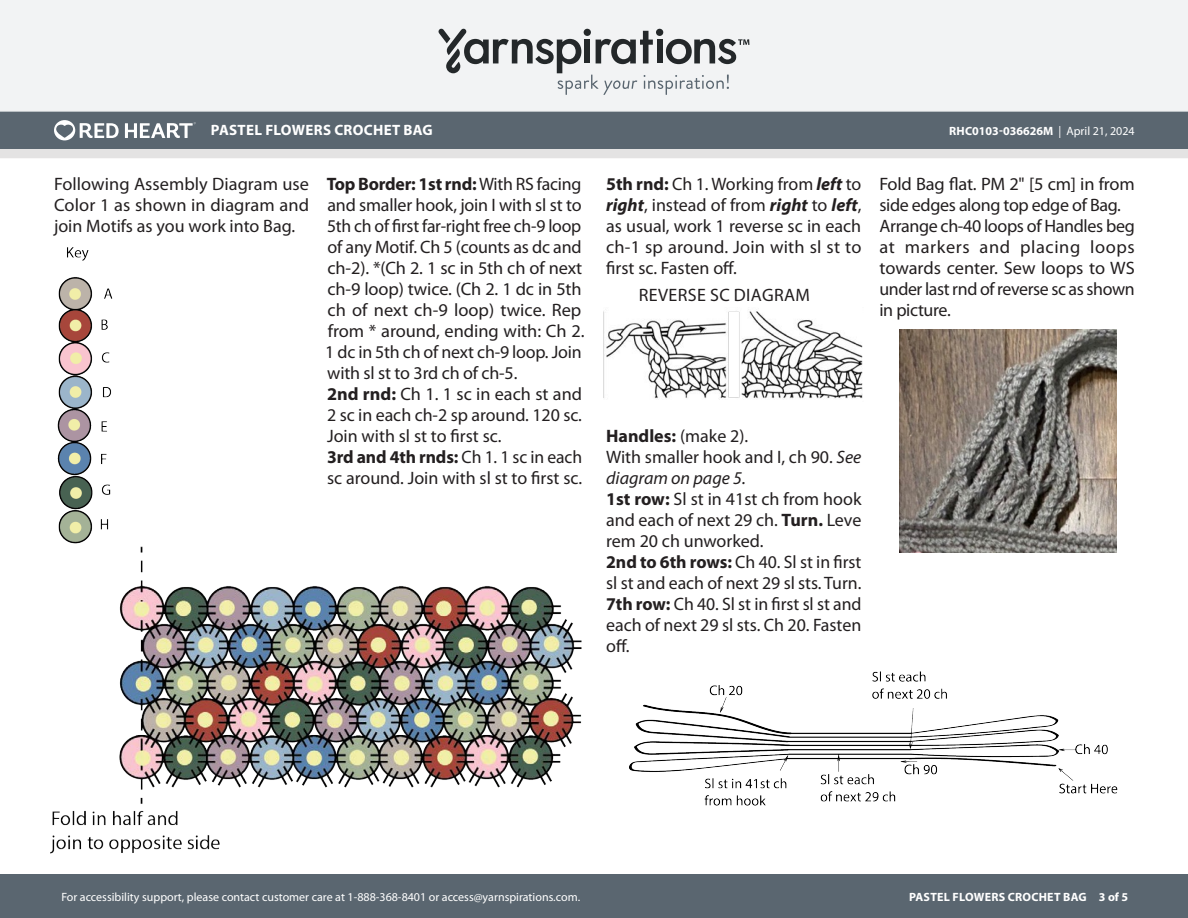
<style>
.page{position:relative;width:1188px;height:918px;background:#fff}
.page>*{position:absolute;margin:0;border:0;box-sizing:border-box;transform-origin:0 0}
.Body_-__Auto_Style_with_Keep_lines_toget{font:18px/21px "Myriad Pro";color:#231f20;text-align:justify}
.Body_-_NO_Automatic_styling{font:18px/21px "Myriad Pro";letter-spacing:-.01em;color:#231f20}
.Body_-__Auto_Style_with_Keep_lines_toget-2{font:18px/21px "Myriad Pro";letter-spacing:-.02em;color:#231f20}
.Body_-__Auto_Style_with_Keep_lines_toget-3{font:700 18px "Myriad Pro";color:#231f20}
.Diagram___Schematic_Headers{font:18px "Myriad Pro";letter-spacing:.02em;color:#231f20}
.t1{font:700 15px "Myriad Pro";letter-spacing:.02em;color:#fff}
.t2{font:12px "Myriad Pro";color:#fff}
.t3{font:700 12px "Myriad Pro";letter-spacing:.015em;color:#fff}
.s1{font-weight:400}
.s2{font-weight:700}
.s3{font-weight:700;font-style:italic}
.s4{font-style:italic}
</style>
<div class="page">
<div style="left:0;top:875px;width:1188px;height:43px;background:#5a6670"></div>
<div style="left:0;top:149px;width:1188px;height:9px;background:#e4e3e3"></div>
<div style="left:0;top:111px;width:1188px;height:38px;background:#5a6670"></div>
<div style="left:0;top:0;width:1188px;height:112px;background:#f2f3f4"></div>
<svg style="left:438px;top:29px;width:311px;height:66px"></svg>
<svg style="left:54px;top:120px;width:65px;height:20px"></svg>
<svg style="left:125px;top:122px;width:71px;height:16px"></svg>
<img style="left:604px;top:311px;width:259px;height:89px">
<img style="left:630px;top:671px;width:487px;height:135px">
<img style="left:900px;top:329px;width:216px;height:224px">
<img style="left:57px;top:247px;width:56px;height:289px">
<img style="left:51px;top:536px;width:531px;height:318px">
<p class="t1" style="left:211px;top:120px;width:223px">PASTEL FLOWERS CROCHET BAG</p>
<p class="t3" style="left:949px;top:123px;width:187px">RHC0103-036626M <span class="s1">| April 21, 2024</span></p>
<p class="Body_-__Auto_Style_with_Keep_lines_toget" style="left:54px;top:174px;width:257px">Following Assembly Diagram use Color 1 as shown in diagram and join Motifs as you work into Bag.</p>
<p class="Body_-_NO_Automatic_styling" style="left:325px;top:174px;width:261px"><span class="s2">Top Border: 1st rnd:</span> With RS facing and smaller hook, join I with sl st to 5th ch of first far-right free ch-9 loop of any Motif. Ch 5 (counts as dc and ch-2). *(Ch 2. 1 sc in 5th ch of next ch-9 loop) twice. (Ch 2. 1 dc in 5th ch of next ch-9 loop) twice. Rep from * around, ending with: Ch 2.<br>1 dc in 5th ch of next ch-9 loop. Join with sl st to 3rd ch of ch-5.</p>
<p class="Body_-__Auto_Style_with_Keep_lines_toget" style="left:327px;top:384px;width:257px"><span class="s2">2nd rnd:</span> Ch 1. 1 sc in each st and 2 sc in each ch-2 sp around. 120 sc.<br>Join with sl st to first sc.</p>
<p class="Body_-__Auto_Style_with_Keep_lines_toget" style="left:327px;top:447px;width:257px"><span class="s2">3rd and 4th rnds:</span> Ch 1. 1 sc in each sc around. Join with sl st to first sc.</p>
<p class="Body_-__Auto_Style_with_Keep_lines_toget" style="left:606px;top:174px;width:257px"><span class="s2">5th rnd:</span> Ch 1. Working from <span class="s3">left</span> to <span class="s3">right</span>, instead of from <span class="s3">right</span> to <span class="s3">left</span>, as usual, work 1 reverse sc in each ch-1 sp around. Join with sl st to first sc. Fasten off.</p>
<p class="Body_-__Auto_Style_with_Keep_lines_toget-2" style="left:879px;top:174px;width:257px">Fold Bag flat. PM 2" [5 cm] in from side edges along top edge of Bag.</p>
<p class="Body_-__Auto_Style_with_Keep_lines_toget" style="left:879px;top:216px;width:257px">Arrange ch-40 loops of Handles beg at markers and placing loops towards center. Sew loops to WS under last rnd of reverse sc as shown in picture.</p>
<p class="Diagram___Schematic_Headers" style="left:639px;top:285px;width:173px">REVERSE SC DIAGRAM</p>
<p class="Body_-__Auto_Style_with_Keep_lines_toget-3" style="left:606px;top:424px;width:144px">Handles: <span class="s1">(make 2).</span></p>
<p class="Body_-__Auto_Style_with_Keep_lines_toget" style="left:606px;top:447px;width:257px">With smaller hook and I, ch 90. <span class="s4">See diagram on page 5.</span></p>
<p class="Body_-__Auto_Style_with_Keep_lines_toget" style="left:606px;top:489px;width:257px"><span class="s2">1st row:</span> Sl st in 41st ch from hook and each of next 29 ch. <span class="s2">Turn.</span> Leve rem 20 ch unworked.</p>
<p class="Body_-__Auto_Style_with_Keep_lines_toget" style="left:606px;top:552px;width:257px"><span class="s2">2nd to 6th rows:</span> Ch 40. Sl st in first sl st and each of next 29 sl sts. Turn.</p>
<p class="Body_-__Auto_Style_with_Keep_lines_toget" style="left:606px;top:594px;width:257px"><span class="s2">7th row:</span> Ch 40. Sl st in first sl st and each of next 29 sl sts. Ch 20. Fasten off.</p>
<p class="t2" style="left:61px;top:890px;width:520px">For accessibility support, please contact customer care at 1-888-368-8401 or access@yarnspirations.com.</p>
<p class="t3" style="left:909px;top:889px;width:221px">PASTEL FLOWERS CROCHET BAG 3 of 5</p>
</div>
